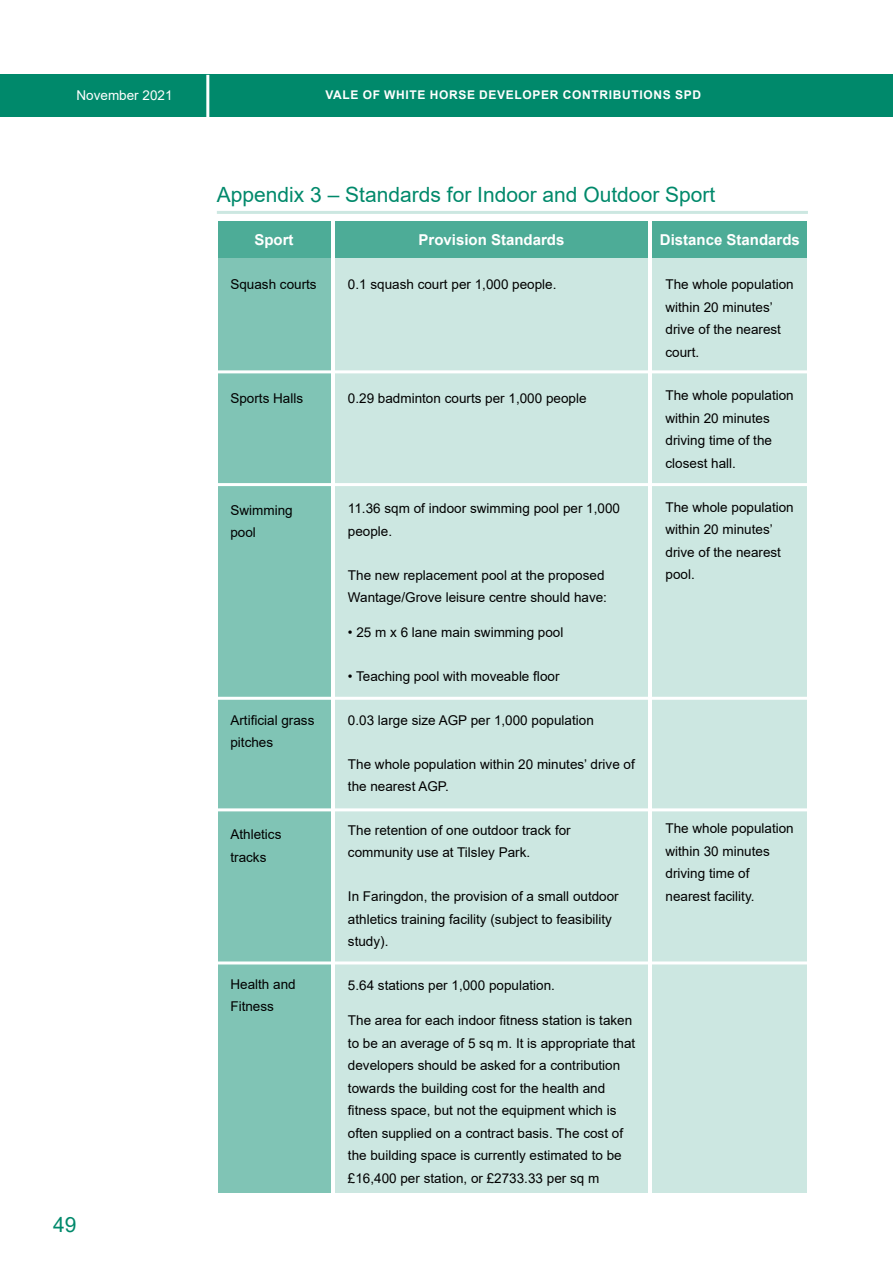
<style>
.page{position:relative;width:893px;height:1263px;background:#fff}
.page>*{position:absolute;margin:0;border:0;box-sizing:border-box;transform-origin:0 0}
.t1{font:21px "Arial";color:#00896b}
.t2{font:700 15px "Arial";color:#fff}
.t3{font:13.5px/22.5px "Arial";color:#000}
.t4{font:13.5px "Arial";color:#fff}
.t5{font:700 12px "Arial";letter-spacing:.055em;color:#fff}
</style>
<div class="page">
<div style="left:0;top:75px;width:893px;height:42px;background:#00896b"></div>
<hr style="left:206px;top:75px;width:3px;height:53px;background:#fff">
<hr style="left:217px;top:211px;width:591px;height:3px;background:#cce7e1">
<div style="left:218px;top:222px;width:112px;height:41px;background:#4dac97"></div>
<div style="left:218px;top:258px;width:112px;height:81px;background:#80c4b5"></div>
<div style="left:218px;top:302px;width:112px;height:80px;background:#80c4b5"></div>
<div style="left:218px;top:372px;width:112px;height:81px;background:#80c4b5"></div>
<div style="left:218px;top:440px;width:112px;height:80px;background:#80c4b5"></div>
<div style="left:218px;top:483px;width:112px;height:104px;background:#80c4b5"></div>
<div style="left:218px;top:550px;width:112px;height:80px;background:#80c4b5"></div>
<div style="left:218px;top:593px;width:112px;height:81px;background:#80c4b5"></div>
<div style="left:218px;top:637px;width:112px;height:81px;background:#80c4b5"></div>
<div style="left:218px;top:694px;width:112px;height:103px;background:#80c4b5"></div>
<div style="left:218px;top:760px;width:112px;height:81px;background:#80c4b5"></div>
<div style="left:218px;top:808px;width:112px;height:103px;background:#80c4b5"></div>
<div style="left:218px;top:878px;width:112px;height:81px;background:#80c4b5"></div>
<div style="left:218px;top:958px;width:112px;height:103px;background:#80c4b5"></div>
<div style="left:218px;top:1042px;width:112px;height:81px;background:#80c4b5"></div>
<div style="left:218px;top:1104px;width:112px;height:81px;background:#80c4b5"></div>
<div style="left:218px;top:1135px;width:112px;height:81px;background:#80c4b5"></div>
<div style="left:335px;top:222px;width:313px;height:41px;background:#4dac97"></div>
<div style="left:335px;top:258px;width:313px;height:76px;background:#cce7e1"></div>
<div style="left:335px;top:328px;width:313px;height:77px;background:#cce7e1"></div>
<div style="left:335px;top:372px;width:313px;height:77px;background:#cce7e1"></div>
<div style="left:335px;top:438px;width:313px;height:77px;background:#cce7e1"></div>
<div style="left:335px;top:482px;width:313px;height:99px;background:#cce7e1"></div>
<div style="left:335px;top:548px;width:313px;height:99px;background:#cce7e1"></div>
<div style="left:335px;top:606px;width:313px;height:77px;background:#cce7e1"></div>
<div style="left:335px;top:650px;width:313px;height:76px;background:#cce7e1"></div>
<div style="left:335px;top:694px;width:313px;height:76px;background:#cce7e1"></div>
<div style="left:335px;top:737px;width:313px;height:99px;background:#cce7e1"></div>
<div style="left:335px;top:804px;width:313px;height:99px;background:#cce7e1"></div>
<div style="left:335px;top:870px;width:313px;height:121px;background:#cce7e1"></div>
<div style="left:335px;top:959px;width:313px;height:76px;background:#cce7e1"></div>
<div style="left:335px;top:994px;width:313px;height:234px;background:#cce7e1"></div>
<div style="left:653px;top:222px;width:154px;height:41px;background:#4dac97"></div>
<div style="left:653px;top:258px;width:154px;height:144px;background:#cce7e1"></div>
<div style="left:653px;top:369px;width:154px;height:144px;background:#cce7e1"></div>
<div style="left:653px;top:480px;width:154px;height:144px;background:#cce7e1"></div>
<div style="left:653px;top:592px;width:154px;height:76px;background:#cce7e1"></div>
<div style="left:653px;top:635px;width:154px;height:77px;background:#cce7e1"></div>
<div style="left:653px;top:679px;width:154px;height:77px;background:#cce7e1"></div>
<div style="left:653px;top:723px;width:154px;height:76px;background:#cce7e1"></div>
<div style="left:653px;top:762px;width:154px;height:77px;background:#cce7e1"></div>
<div style="left:653px;top:802px;width:154px;height:144px;background:#cce7e1"></div>
<div style="left:653px;top:936px;width:154px;height:76px;background:#cce7e1"></div>
<div style="left:653px;top:1003px;width:154px;height:77px;background:#cce7e1"></div>
<div style="left:653px;top:1071px;width:154px;height:76px;background:#cce7e1"></div>
<div style="left:653px;top:1116px;width:154px;height:76px;background:#cce7e1"></div>
<div style="left:653px;top:1151px;width:154px;height:76px;background:#cce7e1"></div>
<hr style="left:206px;top:370px;width:628px;height:3px;background:#fff">
<hr style="left:206px;top:483px;width:628px;height:3px;background:#fff">
<hr style="left:206px;top:697px;width:628px;height:3px;background:#fff">
<hr style="left:199px;top:808px;width:627px;height:3px;background:#fff">
<hr style="left:193px;top:961px;width:628px;height:3px;background:#fff">
<div style="left:172px;top:1193px;width:681px;height:53px;background:#fff"></div>
<p class="t4" style="left:77px;top:86px;width:98px">November 2021</p>
<p class="t5" style="left:325px;top:86px;width:377px">VALE OF WHITE HORSE DEVELOPER CONTRIBUTIONS SPD</p>
<h1 class="t1" style="left:53px;top:1210px;width:25px">49</h1>
<h1 class="t1" style="left:217px;top:181px;width:500px">Appendix 3 – Standards for Indoor and Outdoor Sport</h1>
<p class="t2" style="left:254px;top:229px;width:41px">Sport</p>
<p class="t3" style="left:230px;top:273px;width:88px">Squash courts</p>
<p class="t2" style="left:419px;top:229px;width:147px">Provision Standards</p>
<p class="t3" style="left:348px;top:273px;width:210px">0.1 squash court per 1,000 people.</p>
<p class="t2" style="left:660px;top:229px;width:142px">Distance Standards</p>
<p class="t3" style="left:665px;top:273px;width:130px">The whole population within 20 minutes’ drive of the nearest court.</p>
<p class="t3" style="left:665px;top:384px;width:130px">The whole population within 20 minutes driving time of the closest hall.</p>
<p class="t3" style="left:665px;top:495px;width:130px">The whole population within 20 minutes’ drive of the nearest pool.</p>
<p class="t3" style="left:230px;top:387px;width:74px">Sports Halls</p>
<p class="t3" style="left:348px;top:387px;width:240px">0.29 badminton courts per 1,000 people</p>
<p class="t3" style="left:348px;top:497px;width:274px">11.36 sqm of indoor swimming pool per 1,000 people.</p>
<p class="t3" style="left:348px;top:563px;width:261px">The new replacement pool at the proposed<br>Wantage/Grove leisure centre should have:</p>
<p class="t3" style="left:348px;top:621px;width:217px">• 25 m x 6 lane main swimming pool</p>
<p class="t3" style="left:348px;top:665px;width:213px">• Teaching pool with moveable floor</p>
<p class="t3" style="left:348px;top:709px;width:247px">0.03 large size AGP per 1,000 population</p>
<p class="t3" style="left:348px;top:752px;width:288px">The whole population within 20 minutes’ drive of the nearest AGP.</p>
<p class="t3" style="left:348px;top:819px;width:224px">The retention of one outdoor track for community use at Tilsley Park.</p>
<p class="t3" style="left:348px;top:885px;width:272px">In Faringdon, the provision of a small outdoor athletics training facility (subject to feasibility study).</p>
<p class="t3" style="left:348px;top:974px;width:209px">5.64 stations per 1,000 population.</p>
<p class="t3" style="left:348px;top:1009px;width:289px">The area for each indoor fitness station is taken to be an average of 5 sq m. It is appropriate that developers should be asked for a contribution towards the building cost for the health and fitness space, but not the equipment which is often supplied on a contract basis. The cost of the building space is currently estimated to be £16,400 per station, or £2733.33 per sq m</p>
<p class="t3" style="left:230px;top:498px;width:64px">Swimming pool</p>
<p class="t3" style="left:230px;top:709px;width:86px">Artificial grass pitches</p>
<p class="t3" style="left:665px;top:817px;width:130px">The whole population within 30 minutes driving time of nearest facility.</p>
<p class="t3" style="left:230px;top:823px;width:53px">Athletics tracks</p>
<p class="t3" style="left:230px;top:973px;width:67px">Health and<br>Fitness</p>
</div>
